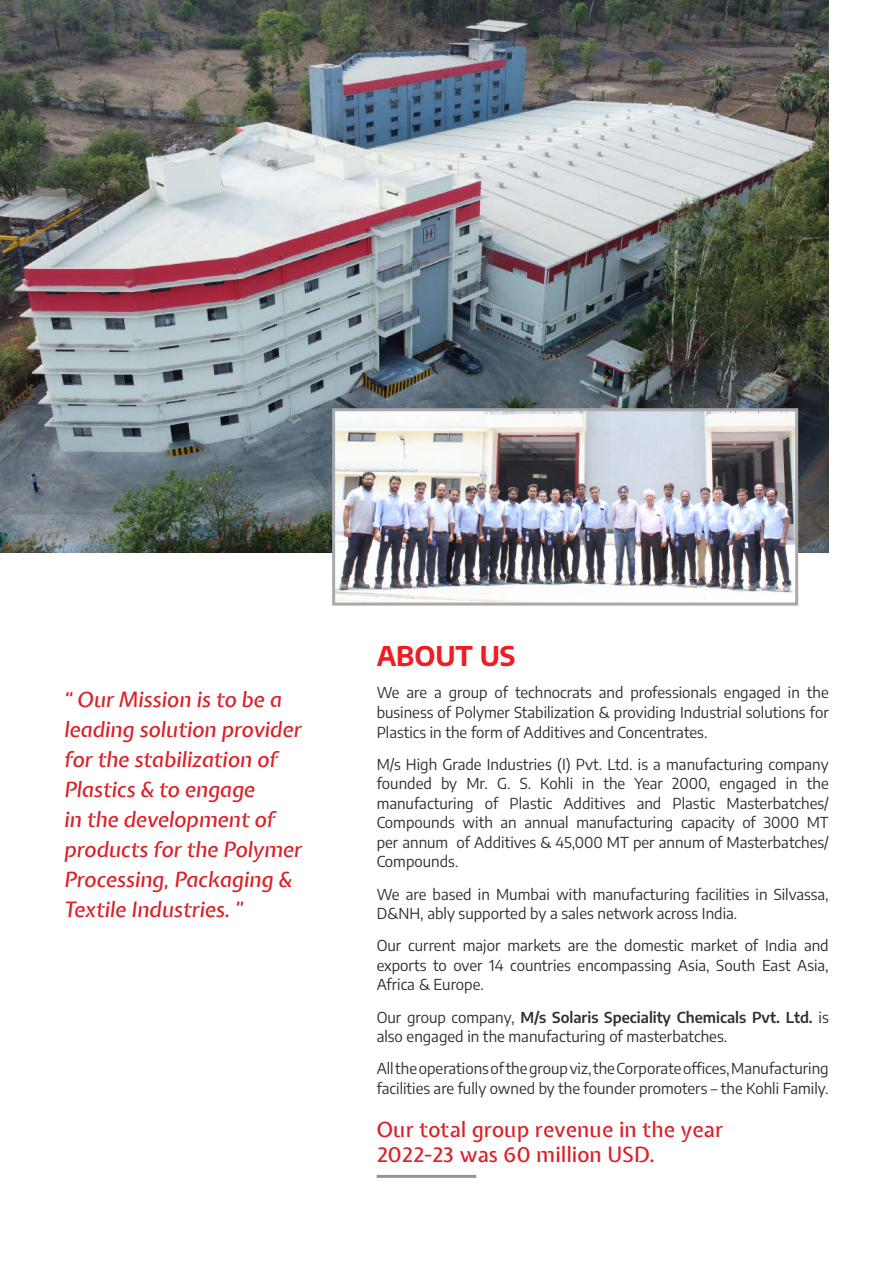
<style>
.page{position:relative;width:893px;height:1263px;background:#fff}
.page>*{position:absolute;margin:0;border:0;box-sizing:border-box;transform-origin:0 0}
.t1{font:700 27px "Encode Sans";color:#ee1d23}
.t2{font:italic 500 21px/30px "Expletus Sans";color:#da2128}
.t3{font:500 21px/25.2px "Expletus Sans";color:#da2128}
.t4{font:15px/19.5px "Encode Sans";color:#312f30;text-align:justify}
.s1{font-weight:600}
</style>
<div class="page">
<hr style="left:377px;top:1175px;width:99px;height:3px;background:#939598">
<img style="left:0;top:0;width:829px;height:553px">
<img style="left:331px;top:407px;width:469px;height:199px">
<p class="t2" style="left:64px;top:686px;width:239px">“ Our Mission is to be a leading solution provider for the stabilization of<br>Plastics &amp; to engage<br>in the development of products for the Polymer<br>Processing, Packaging &amp;<br>Textile Industries. ”</p>
<p class="t1" style="left:377px;top:638px;width:140px">ABOUT US</p>
<p class="t4" style="left:377px;top:682px;width:454px">We are a group of technocrats and professionals engaged in the business of Polymer Stabilization &amp; providing Industrial solutions for Plastics in the form of Additives and Concentrates.</p>
<p class="t4" style="left:377px;top:754px;width:454px">M/s High Grade Industries (I) Pvt. Ltd. is a manufacturing company founded by Mr. G. S. Kohli in the Year 2000, engaged in the manufacturing of Plastic Additives and Plastic Masterbatches/ Compounds with an annual manufacturing capacity of 3000 MT per annum of Additives &amp; 45,000 MT per annum of Masterbatches/ Compounds.</p>
<p class="t4" style="left:377px;top:883px;width:454px">We are based in Mumbai with manufacturing facilities in Silvassa,<br>D&amp;NH, ably supported by a sales network across India.</p>
<p class="t4" style="left:377px;top:935px;width:454px">Our current major markets are the domestic market of India and exports to over 14 countries encompassing Asia, South East Asia, Africa &amp; Europe.</p>
<p class="t4" style="left:377px;top:1006px;width:454px">Our group company, <span class="s1">M/s Solaris Speciality Chemicals Pvt. Ltd.</span> is also engaged in the manufacturing of masterbatches.</p>
<p class="t4" style="left:377px;top:1058px;width:454px">All the operations of the group viz, the Corporate offices, Manufacturing facilities are fully owned by the founder promoters – the Kohli Family.</p>
<p class="t3" style="left:377px;top:1118px;width:348px">Our total group revenue in the year<br>2022-23 was 60 million USD.</p>
</div>
